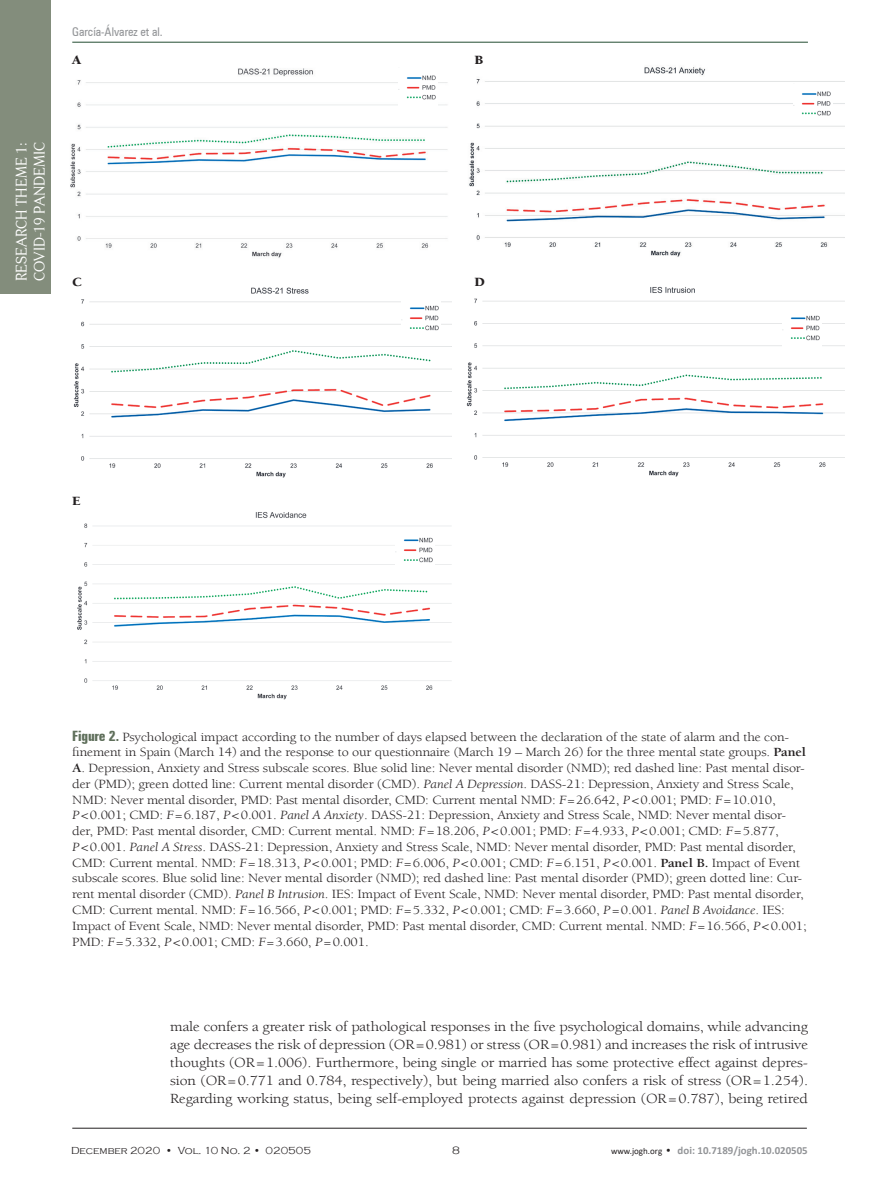
<style>
.page{position:relative;width:893px;height:1191px;background:#fff}
.page>*{position:absolute;margin:0;border:0;box-sizing:border-box;transform-origin:0 0}
.t1{font:18px "Centabel";color:#fff}
.t2{font:15px "Centabel";color:#fff}
.t3{font:14.25px/18px "Berkeley Std";letter-spacing:-.01em;color:#231f20;text-align:justify;scale:1.11 1}
.t4{font:12.9px/15.8px "Berkeley Std";letter-spacing:-.01em;color:#231f20;scale:1.11 1}
.t5{font:900 12.9px "Berkeley Std";color:#231f20;scale:1.11 1}
.t6{font:condensed 12px "Zurich BT";color:#939598}
.t7{font:700 10.95px "Calibri";color:#939598}
.t8{font:300 10.95px "Copperplate Gothic";color:#231f20}
.t9{font:300 10.5px "Copperplate Gothic";color:#231f20}
.s1{font-family:"Zurich BT";font-weight:700;font-stretch:extra-condensed;font-size:14.25px;color:#5f6f5b}
.s2{font-weight:700}
.s3{font-style:italic}
.s4{font-weight:400;font-size:9px;color:#231f20}
.s5{font-family:"Copperplate Gothic";font-weight:300;color:#231f20}
</style>
<div class="page">
<hr style="left:72px;top:1128px;width:735px;height:1px;background:#231f20">
<hr style="left:72px;top:42px;width:736px;height:1px;background:#244d32">
<div style="left:0;top:0;width:51px;height:293px;background:#838d7c"></div>
<img style="left:70px;top:68px;width:378px;height:190px">
<img style="left:399px;top:68px;width:38px;height:38px">
<img style="left:469px;top:67px;width:376px;height:190px">
<img style="left:794px;top:84px;width:38px;height:38px">
<img style="left:73px;top:287px;width:378px;height:191px">
<img style="left:402px;top:298px;width:38px;height:38px">
<img style="left:466px;top:286px;width:379px;height:191px">
<img style="left:783px;top:308px;width:38px;height:38px">
<img style="left:77px;top:512px;width:374px;height:188px">
<img style="left:396px;top:530px;width:38px;height:38px">
<p class="t6" style="left:72px;top:25px;width:92px">García-Álvarez et al.</p>
<p class="t5" style="left:72px;top:53px;width:10px">A</p>
<p class="t5" style="left:475px;top:53px;width:10px">B</p>
<p class="t2" style="left:31px;top:281px;width:141px;rotate:-90deg">COVID-19 PANDEMIC</p>
<p class="t2" style="left:13px;top:281px;width:140px;rotate:-90deg">RESEARCH THEME 1:</p>
<h1 class="t1" style="left:13px;top:281px;width:103px;rotate:-90deg">VIEWPOINTS</h1>
<p class="t5" style="left:72px;top:275px;width:10px">C</p>
<p class="t5" style="left:475px;top:275px;width:11px">D</p>
<p class="t5" style="left:72px;top:494px;width:9px">E</p>
<p class="t4" style="left:72px;top:729px;width:663px"><span class="s1">Figure 2.</span> Psychological impact according to the number of days elapsed between the declaration of the state of alarm and the con&shy;finement in Spain (March 14) and the response to our questionnaire (March 19 – March 26) for the three mental state groups. <span class="s2">Panel A</span>. Depression, Anxiety and Stress subscale scores. Blue solid line: Never mental disorder (NMD); red dashed line: Past mental disor&shy;der (PMD); green dotted line: Current mental disorder (CMD). <span class="s3">Panel A Depression</span>. DASS-21: Depression, Anxiety and Stress Scale, NMD: Never mental disorder, PMD: Past mental disorder, CMD: Current mental NMD: <span class="s3">F=</span>26.642, <span class="s3">P</span>&lt;0.001; PMD: <span class="s3">F=</span>10.010, <span class="s3">P</span>&lt;0.001; CMD: <span class="s3">F=</span>6.187, <span class="s3">P</span>&lt;0.001. <span class="s3">Panel A Anxiety</span>. DASS-21: Depression, Anxiety and Stress Scale, NMD: Never mental disor&shy;der, PMD: Past mental disorder, CMD: Current mental. NMD: <span class="s3">F=</span>18.206, <span class="s3">P</span>&lt;0.001; PMD: <span class="s3">F=</span>4.933, <span class="s3">P</span>&lt;0.001; CMD: <span class="s3">F=</span>5.877, <span class="s3">P</span>&lt;0.001. <span class="s3">Panel A Stress</span>. DASS-21: Depression, Anxiety and Stress Scale, NMD: Never mental disorder, PMD: Past mental disorder, CMD: Current mental. NMD: <span class="s3">F=</span>18.313, <span class="s3">P</span>&lt;0.001; PMD: <span class="s3">F=</span>6.006, <span class="s3">P</span>&lt;0.001; CMD: <span class="s3">F=</span>6.151, <span class="s3">P</span>&lt;0.001. <span class="s2">Panel B.</span> Impact of Event subscale scores. Blue solid line: Never mental disorder (NMD); red dashed line: Past mental disorder (PMD); green dotted line: Cur&shy;rent mental disorder (CMD). <span class="s3">Panel B Intrusion</span>. IES: Impact of Event Scale, NMD: Never mental disorder, PMD: Past mental disorder, CMD: Current mental. NMD: <span class="s3">F=</span>16.566, <span class="s3">P</span>&lt;0.001; PMD: <span class="s3">F=</span>5.332, <span class="s3">P</span>&lt;0.001; CMD: <span class="s3">F=</span>3.660, <span class="s3">P</span>=0.001. <span class="s3">Panel B Avoidance</span>. IES:<br>Impact of Event Scale, NMD: Never mental disorder, PMD: Past mental disorder, CMD: Current mental. NMD: <span class="s3">F=</span>16.566, <span class="s3">P</span>&lt;0.001; PMD: <span class="s3">F=</span>5.332, <span class="s3">P</span>&lt;0.001; CMD: <span class="s3">F=</span>3.660, <span class="s3">P</span>=0.001.</p>
<p class="t3" style="left:170px;top:1017px;width:576px">male confers a greater risk of pathological responses in the five psychological domains, while advancing age decreases the risk of depression (OR=0.981) or stress (OR=0.981) and increases the risk of intrusive thoughts (OR=1.006). Furthermore, being single or married has some protective effect against depres&shy;sion (OR=0.771 and 0.784, respectively), but being married also confers a risk of stress (OR=1.254).<br>Regarding working status, being self-employed protects against depression (OR=0.787), being retired</p>
<p class="t9" style="left:71px;top:1144px;width:241px">December 2020 • Vol. 10 No. 2 • 020505</p>
<p class="t8" style="left:452px;top:1144px;width:9px">8</p>
<p class="t7" style="left:611px;top:1142px;width:198px"><span class="s4">www.jogh.org</span> <span class="s5">•</span> doi: 10.7189/jogh.10.020505</p>
</div>
